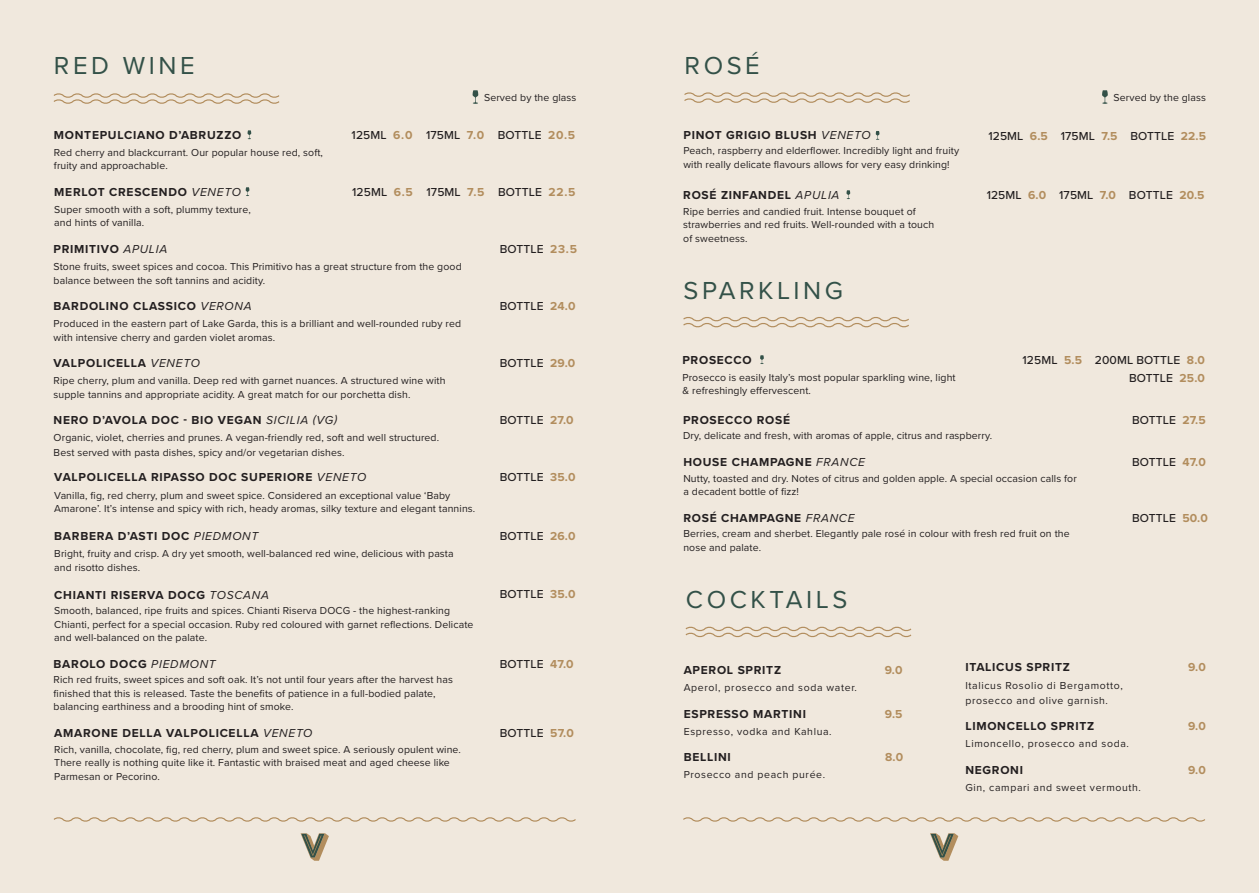
<style>
.page{position:relative;width:1259px;height:893px;background:#fff}
.page>*{position:absolute;margin:0;border:0;box-sizing:border-box;transform-origin:0 0}
.t1{font:25.5px "Proxima Nova";letter-spacing:.14em;color:#335148}
.t2{font:700 12px "Proxima Nova";letter-spacing:.06em;color:#231f20}
.t3{font:500 12px/18px "Proxima Nova";letter-spacing:.01em;color:#231f20;text-align:right}
.t4{font:700 12px "Proxima Nova";color:#b28d5d}
.t5{font:10.5px/13.5px "Proxima Nova";letter-spacing:.01em;color:#231f20}
.t6{font:10.5px/15px "Proxima Nova";letter-spacing:.06em;color:#231f20}
.s1{font-weight:700;color:#b28d5d}
.s2{font-weight:400;font-style:italic}
</style>
<div class="page">
<div style="left:629px;top:0;width:630px;height:893px;background:#f0e8dd"></div>
<svg style="left:1102px;top:90px;width:5px;height:14px"></svg>
<div style="left:0;top:0;width:629px;height:893px;background:#f0e8dd"></div>
<svg style="left:472px;top:90px;width:6px;height:14px"></svg>
<svg style="left:684px;top:92px;width:226px;height:11px"></svg>
<svg style="left:685px;top:626px;width:227px;height:12px"></svg>
<svg style="left:683px;top:817px;width:522px;height:5px"></svg>
<svg style="left:930px;top:833px;width:28px;height:28px"></svg>
<svg style="left:53px;top:817px;width:523px;height:5px"></svg>
<svg style="left:300px;top:833px;width:29px;height:28px"></svg>
<svg style="left:53px;top:93px;width:227px;height:11px"></svg>
<svg style="left:247px;top:130px;width:4px;height:9px"></svg>
<svg style="left:246px;top:187px;width:3px;height:9px"></svg>
<svg style="left:875px;top:131px;width:4px;height:9px"></svg>
<svg style="left:683px;top:317px;width:226px;height:11px"></svg>
<svg style="left:760px;top:355px;width:4px;height:9px"></svg>
<svg style="left:846px;top:190px;width:4px;height:9px"></svg>
<p class="t1" style="left:54px;top:47px;width:142px">RED WINE</p>
<p class="t1" style="left:684px;top:47px;width:77px">ROSÉ</p>
<p class="t5" style="left:484px;top:90px;width:94px">Served by the glass</p>
<p class="t5" style="left:1113px;top:90px;width:94px">Served by the glass</p>
<p class="t2" style="left:54px;top:126px;width:189px">MONTEPULCIANO D’ABRUZZO</p>
<p class="t5" style="left:54px;top:145px;width:270px">Red cherry and blackcurrant. Our popular house red, soft, fruity and approachable.</p>
<p class="t3" style="left:352px;top:125px;width:225px">125ML <span class="s1">6.0</span> 175ML <span class="s1">7.0</span> BOTTLE <span class="s1">20.5</span></p>
<p class="t2" style="left:683px;top:126px;width:189px">PINOT GRIGIO BLUSH <span class="s2">VENETO</span></p>
<p class="t5" style="left:683px;top:144px;width:277px">Peach, raspberry and elderflower. Incredibly light and fruity with really delicate flavours allows for very easy drinking!</p>
<p class="t3" style="left:988px;top:126px;width:219px">125ML <span class="s1">6.5</span> 175ML <span class="s1">7.5</span> BOTTLE <span class="s1">22.5</span></p>
<p class="t2" style="left:54px;top:183px;width:188px">MERLOT CRESCENDO <span class="s2">VENETO</span></p>
<p class="t5" style="left:54px;top:202px;width:198px">Super smooth with a soft, plummy texture, and hints of vanilla.</p>
<p class="t3" style="left:352px;top:182px;width:225px">125ML <span class="s1">6.5</span> 175ML <span class="s1">7.5</span> BOTTLE <span class="s1">22.5</span></p>
<p class="t2" style="left:683px;top:186px;width:158px">ROSÉ ZINFANDEL <span class="s2">APULIA</span></p>
<p class="t5" style="left:683px;top:204px;width:253px">Ripe berries and candied fruit. Intense bouquet of strawberries and red fruits. Well-rounded with a touch of sweetness.</p>
<p class="t3" style="left:986px;top:186px;width:219px">125ML <span class="s1">6.0</span> 175ML <span class="s1">7.0</span> BOTTLE <span class="s1">20.5</span></p>
<p class="t2" style="left:54px;top:240px;width:115px">PRIMITIVO <span class="s2">APULIA</span></p>
<p class="t5" style="left:54px;top:259px;width:409px">Stone fruits, sweet spices and cocoa. This Primitivo has a great structure from the good balance between the soft tannins and acidity.</p>
<p class="t3" style="left:500px;top:239px;width:79px">BOTTLE <span class="s1">23.5</span></p>
<p class="t2" style="left:54px;top:297px;width:199px">BARDOLINO CLASSICO <span class="s2">VERONA</span></p>
<p class="t3" style="left:500px;top:296px;width:77px">BOTTLE <span class="s1">24.0</span></p>
<p class="t5" style="left:54px;top:316px;width:409px">Produced in the eastern part of Lake Garda, this is a brilliant and well-rounded ruby red with intensive cherry and garden violet aromas.</p>
<p class="t2" style="left:54px;top:354px;width:148px">VALPOLICELLA <span class="s2">VENETO</span></p>
<p class="t3" style="left:500px;top:353px;width:77px">BOTTLE <span class="s1">29.0</span></p>
<p class="t5" style="left:54px;top:374px;width:393px">Ripe cherry, plum and vanilla. Deep red with garnet nuances. A structured wine with supple tannins and appropriate acidity. A great match for our porchetta dish.</p>
<p class="t2" style="left:54px;top:411px;width:285px">NERO D’AVOLA DOC - BIO VEGAN <span class="s2">SICILIA (VG)</span></p>
<p class="t3" style="left:500px;top:411px;width:75px">BOTTLE <span class="s1">27.0</span></p>
<p class="t5" style="left:54px;top:430px;width:387px;line-height:15px">Organic, violet, cherries and prunes. A vegan-friendly red, soft and well structured.<br>Best served with pasta dishes, spicy and/or vegetarian dishes.</p>
<p class="t2" style="left:54px;top:468px;width:313px">VALPOLICELLA RIPASSO DOC SUPERIORE <span class="s2">VENETO</span></p>
<p class="t3" style="left:500px;top:468px;width:77px">BOTTLE <span class="s1">35.0</span></p>
<p class="t5" style="left:54px;top:488px;width:422px">Vanilla, fig, red cherry, plum and sweet spice. Considered an exceptional value ‘Baby<br>Amarone’. It’s intense and spicy with rich, heady aromas, silky texture and elegant tannins.</p>
<p class="t2" style="left:54px;top:527px;width:205px">BARBERA D’ASTI DOC <span class="s2">PIEDMONT</span></p>
<p class="t3" style="left:500px;top:526px;width:77px">BOTTLE <span class="s1">26.0</span></p>
<p class="t5" style="left:54px;top:546px;width:401px">Bright, fruity and crisp. A dry yet smooth, well-balanced red wine, delicious with pasta and risotto dishes.</p>
<p class="t2" style="left:54px;top:586px;width:216px">CHIANTI RISERVA DOCG <span class="s2">TOSCANA</span></p>
<p class="t3" style="left:500px;top:585px;width:77px">BOTTLE <span class="s1">35.0</span></p>
<p class="t5" style="left:54px;top:604px;width:420px">Smooth, balanced, ripe fruits and spices. Chianti Riserva DOCG - the highest-ranking<br>Chianti, perfect for a special occasion. Ruby red coloured with garnet reflections. Delicate and well-balanced on the palate.</p>
<p class="t2" style="left:54px;top:655px;width:164px">BAROLO DOCG <span class="s2">PIEDMONT</span></p>
<p class="t3" style="left:500px;top:654px;width:75px">BOTTLE <span class="s1">47.0</span></p>
<p class="t5" style="left:54px;top:673px;width:401px">Rich red fruits, sweet spices and soft oak. It’s not until four years after the harvest has finished that this is released. Taste the benefits of patience in a full-bodied palate, balancing earthiness and a brooding hint of smoke.</p>
<p class="t2" style="left:54px;top:724px;width:260px">AMARONE DELLA VALPOLICELLA <span class="s2">VENETO</span></p>
<p class="t3" style="left:500px;top:723px;width:76px">BOTTLE <span class="s1">57.0</span></p>
<p class="t5" style="left:54px;top:742px;width:408px">Rich, vanilla, chocolate, fig, red cherry, plum and sweet spice. A seriously opulent wine.<br>There really is nothing quite like it. Fantastic with braised meat and aged cheese like<br>Parmesan or Pecorino.</p>
<p class="t1" style="left:683px;top:271px;width:161px">SPARKLING</p>
<p class="t2" style="left:682px;top:351px;width:71px">PROSECCO</p>
<p class="t5" style="left:682px;top:370px;width:275px">Prosecco is easily Italy’s most popular sparkling wine, light &amp; refreshingly effervescent.</p>
<p class="t2" style="left:683px;top:411px;width:109px">PROSECCO ROSÉ</p>
<p class="t5" style="left:683px;top:429px;width:311px">Dry, delicate and fresh, with aromas of apple, citrus and raspberry.</p>
<p class="t3" style="left:1022px;top:350px;width:184px">125ML <span class="s1">5.5</span> 200ML BOTTLE <span class="s1">8.0<br></span>BOTTLE <span class="s1">25.0</span></p>
<p class="t3" style="left:1132px;top:410px;width:75px">BOTTLE <span class="s1">27.5</span></p>
<p class="t2" style="left:683px;top:453px;width:183px">HOUSE CHAMPAGNE <span class="s2">FRANCE</span></p>
<p class="t5" style="left:683px;top:471px;width:395px">Nutty, toasted and dry. Notes of citrus and golden apple. A special occasion calls for a decadent bottle of fizz!</p>
<p class="t2" style="left:683px;top:509px;width:173px">ROSÉ CHAMPAGNE <span class="s2">FRANCE</span></p>
<p class="t5" style="left:683px;top:526px;width:388px">Berries, cream and sherbet. Elegantly pale rosé in colour with fresh red fruit on the nose and palate.</p>
<p class="t1" style="left:686px;top:581px;width:163px">COCKTAILS</p>
<p class="t3" style="left:1132px;top:452px;width:75px">BOTTLE <span class="s1">47.0</span></p>
<p class="t3" style="left:1132px;top:508px;width:77px">BOTTLE <span class="s1">50.0</span></p>
<p class="t2" style="left:684px;top:661px;width:99px">APEROL SPRITZ</p>
<p class="t6" style="left:684px;top:680px;width:175px">Aperol, prosecco and soda water.</p>
<p class="t2" style="left:684px;top:705px;width:124px">ESPRESSO MARTINI</p>
<p class="t6" style="left:684px;top:723px;width:149px">Espresso, vodka and Kahlua.</p>
<p class="t4" style="left:884px;top:661px;width:19px">9.0</p>
<p class="t4" style="left:885px;top:705px;width:19px">9.5</p>
<p class="t2" style="left:965px;top:658px;width:106px">ITALICUS SPRITZ</p>
<p class="t4" style="left:1188px;top:658px;width:19px">9.0</p>
<p class="t6" style="left:965px;top:677px;width:159px">Italicus Rosolio di Bergamotto, prosecco and olive garnish.</p>
<p class="t2" style="left:965px;top:717px;width:130px">LIMONCELLO SPRITZ</p>
<p class="t6" style="left:965px;top:736px;width:165px">Limoncello, prosecco and soda.</p>
<p class="t4" style="left:1188px;top:717px;width:19px">9.0</p>
<p class="t2" style="left:684px;top:748px;width:49px">BELLINI</p>
<p class="t6" style="left:684px;top:767px;width:143px">Prosecco and peach purée.</p>
<p class="t4" style="left:885px;top:748px;width:20px">8.0</p>
<p class="t2" style="left:965px;top:761px;width:59px">NEGRONI</p>
<p class="t6" style="left:965px;top:779px;width:177px">Gin, campari and sweet vermouth.</p>
<p class="t4" style="left:1188px;top:761px;width:19px">9.0</p>
</div>
